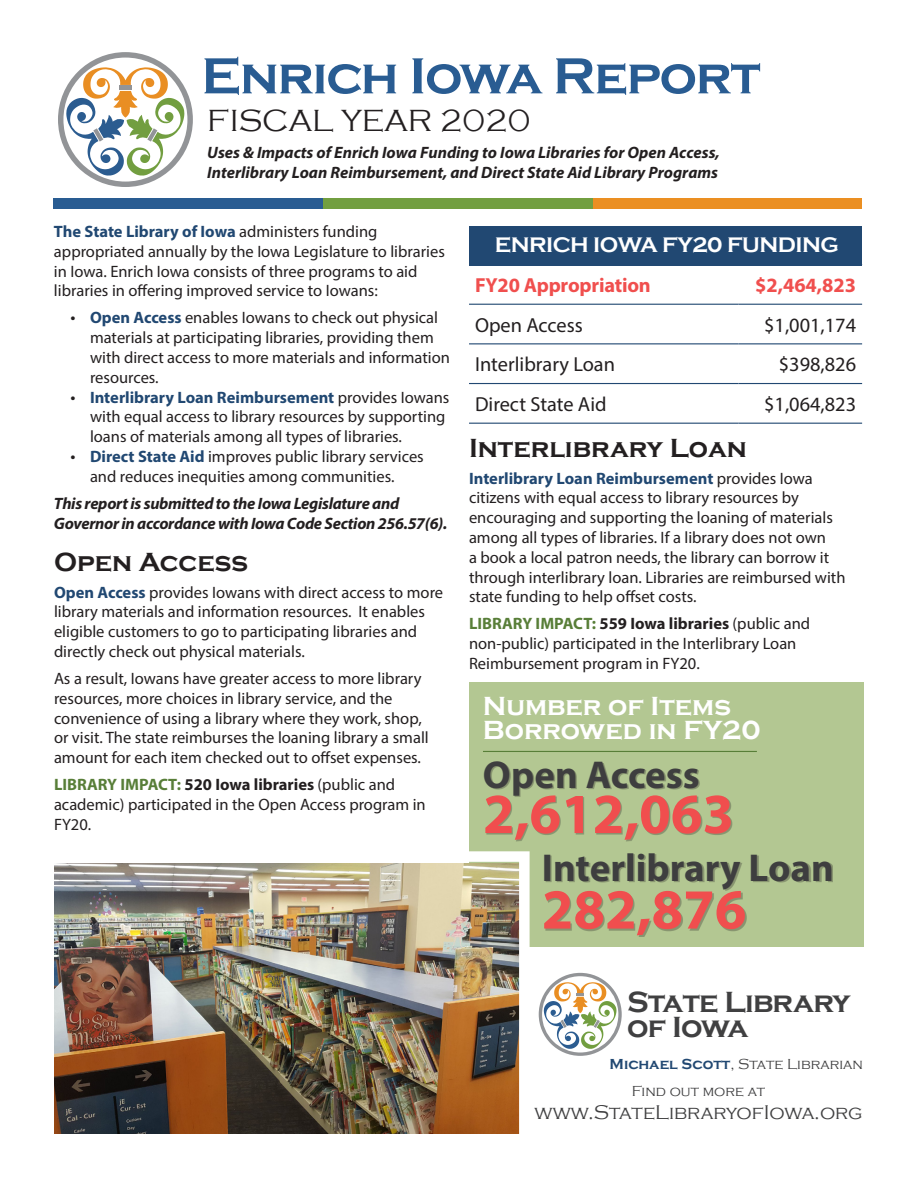
<style>
.page{position:relative;width:918px;height:1188px;background:#fff}
.page>*{position:absolute;margin:0;border:0;box-sizing:border-box;transform-origin:0 0}
.t1{font:700 57px "Myriad Pro";color:#f04e4e}
.t2{font:700 52.5px "Copperplate Gothic";letter-spacing:-.025em;color:#295c92}
.t3{font:700 39px "Myriad Pro";color:#3e3e3f}
.t4{font:300 31.5px "Copperplate Gothic";color:#231f20}
.t5{font:700 30px/25px "Copperplate Gothic";letter-spacing:-.025em;color:#404041}
.t6{font:700 27px/24px "Copperplate Gothic";color:#fff}
.t7{font:700 27px "Copperplate Gothic";color:#231f20}
.t8{font:700 21.75px "Copperplate Gothic";letter-spacing:-.025em;color:#fff}
.t9{font:20.4px "Myriad Pro";color:#231f20}
.t10{font:700 20.4px "Myriad Pro";letter-spacing:-.01em;color:#f04f4e}
.t11{font:300 20.4px "Copperplate Gothic";color:#404041}
.t12{font:16.5px/19.8px "Myriad Pro";color:#231f20}
.t13{font:italic 700 16.5px/19.5px "Myriad Pro";color:#231f20}
.t14{font:italic 700 16.5px/19.8px "Myriad Pro";letter-spacing:-.02em;color:#231f20}
.t15{font:300 15px/27px "Copperplate Gothic";color:#404041}
.s1{font-weight:700;color:#214872}
.s2{font-size:18px}
.s3{font-weight:700;color:#587e38}
.s4{font-weight:700}
.s5{font-style:inherit}
</style>
<div class="page">
<div style="left:469px;top:226px;width:393px;height:39px;background:#214872"></div>
<div style="left:54px;top:198px;width:269px;height:11px;background:#295c92"></div>
<div style="left:593px;top:198px;width:269px;height:11px;background:#eb8f22"></div>
<div style="left:323px;top:198px;width:270px;height:11px;background:#729f40"></div>
<svg style="left:58px;top:52px;width:135px;height:135px"></svg>
<div style="left:469px;top:682px;width:395px;height:265px;background:#b3c792"></div>
<hr style="left:483px;top:751px;width:274px;height:1px;background:#587e38">
<div style="left:486px;top:763px;width:246px;height:78px;background:#231f20;opacity:.3"></div>
<div style="left:546px;top:854px;width:287px;height:83px;background:#231f20;opacity:.3"></div>
<img style="left:54px;top:851px;width:476px;height:283px">
<hr style="left:469px;top:304px;width:269px;height:1px;background:#214872">
<hr style="left:469px;top:343px;width:269px;height:1px;background:#214872">
<hr style="left:738px;top:343px;width:124px;height:1px;background:#214872">
<hr style="left:469px;top:383px;width:269px;height:1px;background:#214872">
<hr style="left:738px;top:383px;width:124px;height:1px;background:#214872">
<hr style="left:469px;top:423px;width:269px;height:1px;background:#214872">
<hr style="left:738px;top:423px;width:124px;height:1px;background:#214872">
<hr style="left:738px;top:304px;width:124px;height:1px;background:#214872">
<svg style="left:539px;top:973px;width:83px;height:83px"></svg>
<h2 class="t2" style="left:201px;top:47px;width:561px">Enrich Iowa Report</h2>
<h3 class="t4" style="left:207px;top:104px;width:325px">FISCAL YEAR 2020</h3>
<p class="t13" style="left:207px;top:142px;width:514px">Uses &amp; Impacts of Enrich Iowa Funding to Iowa Libraries for Open Access,<br>Interlibrary Loan Reimbursement, and Direct State Aid Library Programs</p>
<p class="t12" style="left:54px;top:221px;width:392px"><span class="s1">The State Library of Iowa</span> administers funding appropriated annually by the Iowa Legislature to libraries in Iowa. Enrich Iowa consists of three programs to aid libraries in offering improved service to Iowans:</p>
<p class="t12" style="left:90px;top:308px;width:362px;text-indent:-20px"><span class="s2">•</span> <span class="s1">Open Access</span> enables Iowans to check out physical materials at participating libraries, providing them with direct access to more materials and information resources.</p>
<p class="t12" style="left:90px;top:387px;width:361px;text-indent:-20px"><span class="s2">•</span> <span class="s1">Interlibrary Loan Reimbursement</span> provides Iowans with equal access to library resources by supporting loans of materials among all types of libraries.</p>
<p class="t12" style="left:70px;top:446px;width:355px;text-align:center"><span class="s2">•</span> <span class="s1">Direct State Aid</span> improves public library services and reduces inequities among communities.</p>
<p class="t14" style="left:54px;top:493px;width:395px">This report is submitted to the Iowa Legislature and<br>Governor in accordance with Iowa Code Section 256.57(6).</p>
<h3 class="t7" style="left:54px;top:547px;width:196px">Open Access</h3>
<p class="t12" style="left:54px;top:582px;width:391px"><span class="s1">Open Access</span> provides Iowans with direct access to more library materials and information resources. It enables eligible customers to go to participating libraries and directly check out physical materials.</p>
<p class="t12" style="left:54px;top:668px;width:376px">As a result, Iowans have greater access to more library resources, more choices in library service, and the convenience of using a library where they work, shop, or visit. The state reimburses the loaning library a small amount for each item checked out to offset expenses.</p>
<p class="t12" style="left:54px;top:775px;width:373px"><span class="s3">LIBRARY IMPACT:</span> <span class="s4">520 Iowa libraries</span> (public and academic) participated in the Open Access program in<br>FY20.</p>
<h3 class="t8" style="left:495px;top:233px;width:346px">ENRICH IOWA FY<span class="s5">20</span> FUNDING</h3>
<p class="t10" style="left:475px;top:272px;width:177px">FY20 Appropriation</p>
<p class="t10" style="left:755px;top:272px;width:102px">$2,464,823</p>
<p class="t9" style="left:475px;top:312px;width:109px">Open Access</p>
<p class="t9" style="left:764px;top:312px;width:93px">$1,001,174</p>
<p class="t9" style="left:475px;top:352px;width:141px">Interlibrary Loan</p>
<p class="t9" style="left:779px;top:352px;width:79px">$398,826</p>
<p class="t9" style="left:475px;top:392px;width:133px">Direct State Aid</p>
<p class="t9" style="left:764px;top:392px;width:93px">$1,064,823</p>
<h3 class="t7" style="left:469px;top:433px;width:279px">Interlibrary Loan</h3>
<p class="t12" style="left:469px;top:468px;width:378px"><span class="s1">Interlibrary Loan Reimbursement</span> provides Iowa citizens with equal access to library resources by encouraging and supporting the loaning of materials among all types of libraries. If a library does not own<br>a book a local patron needs, the library can borrow it through interlibrary loan. Libraries are reimbursed with state funding to help offset costs.</p>
<p class="t12" style="left:469px;top:614px;width:343px"><span class="s3">LIBRARY IMPACT:</span> <span class="s4">559 Iowa libraries</span> (public and non-public) participated in the Interlibrary Loan<br>Reimbursement program in FY20.</p>
<h3 class="t6" style="left:483px;top:695px;width:279px">Number of Items<br>Borrowed in FY20</h3>
<h3 class="t3" style="left:483px;top:749px;width:218px">Open Access</h3>
<h1 class="t1" style="left:483px;top:777px;width:253px">2,612,063</h1>
<h3 class="t3" style="left:542px;top:842px;width:294px">Interlibrary Loan</h3>
<h1 class="t1" style="left:542px;top:872px;width:206px">282,876</h1>
<h3 class="t5" style="left:627px;top:989px;width:225px">State Library of Iowa</h3>
<p class="t15" style="left:632px;top:1050px;width:233px;text-indent:-22px"><span class="s1">Michael Scott</span>, State Librarian<br>Find out more at</p>
<p class="t11" style="left:535px;top:1101px;width:329px">www.StateLibraryofIowa.org</p>
</div>
